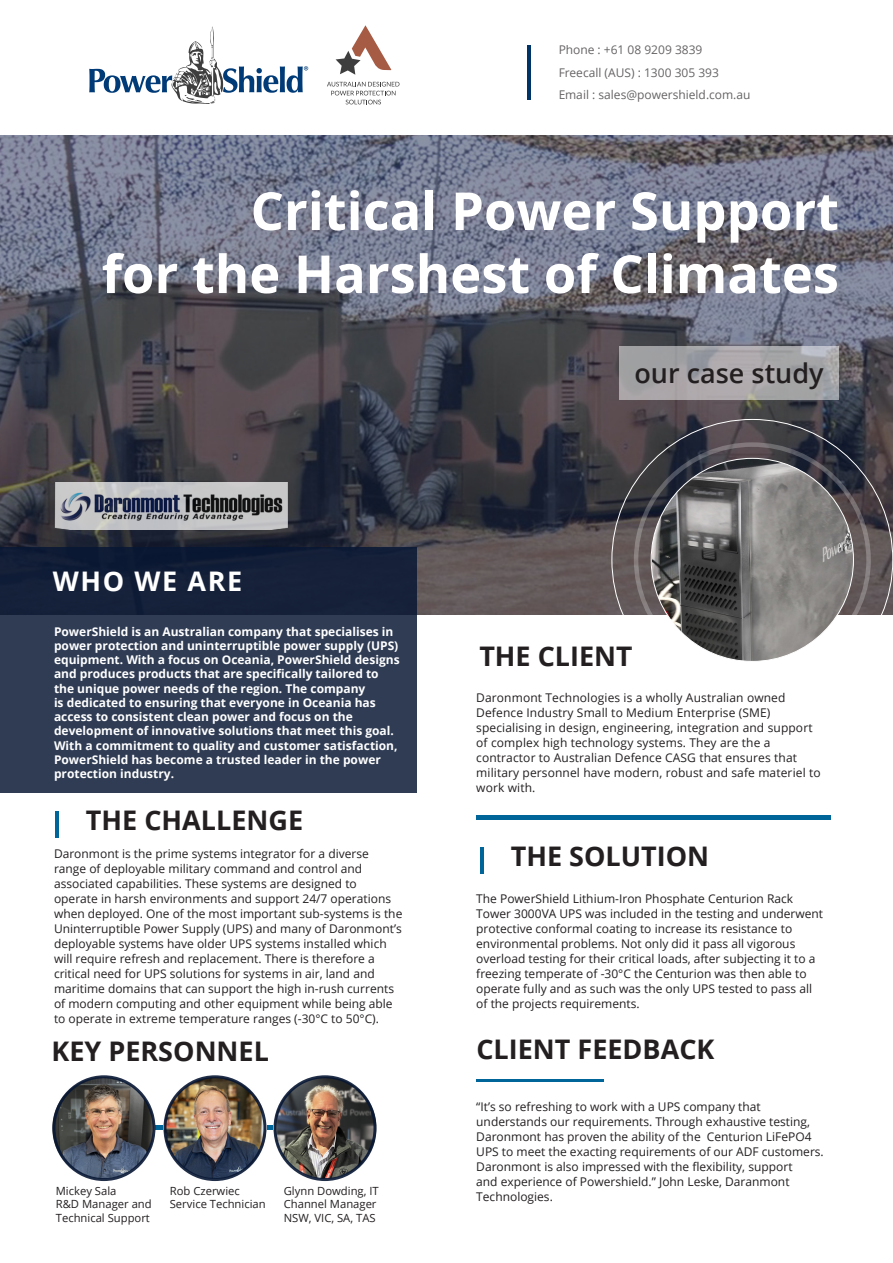
<style>
.page{position:relative;width:893px;height:1263px;background:#fff}
.page>*{position:absolute;margin:0;border:0;box-sizing:border-box;transform-origin:0 0}
.Open_Sans_Bold_Size{font:700 52.5px "Open Sans";color:#fff}
.Bold_Size_18pt_Lea_2{font:700 27px "Open Sans";color:#231f20}
.Semibold_Size_18pt_L{font:600 27px "Open Sans";color:#231f20}
.Bold_Size_18pt_Lea_2-2{font:700 27px "Open Sans";letter-spacing:.06em;color:#fff}
.GREP_Style{font:12px/15px "Open Sans";color:#231f20}
.t1{font:700 12px/14.2px "Open Sans";color:#fff}
.t2{font:11.25px/13.5px "Open Sans";color:#231f20}
</style>
<div class="page">
<hr style="left:54px;top:1126px;width:323px;height:4px;background:#069">
<hr style="left:527px;top:45px;width:3px;height:55px;background:#036">
<svg style="left:0;top:136px;width:893px;height:479px;background:#595966"></svg>
<svg style="left:0;top:548px;width:417px;height:245px;background:#27344c"></svg>
<div style="left:476px;top:815px;width:355px;height:5px;background:#069"></div>
<hr style="left:55px;top:811px;width:4px;height:27px;background:#069">
<svg style="left:619px;top:346px;width:220px;height:53px;background:#a6a4a7"></svg>
<hr style="left:476px;top:1079px;width:128px;height:3px;background:#069">
<svg style="left:89px;top:26px;width:219px;height:78px"></svg>
<svg style="left:336px;top:25px;width:55px;height:50px"></svg>
<svg style="left:327px;top:82px;width:72px;height:22px"></svg>
<img style="left:48px;top:482px;width:247px;height:47px">
<hr style="left:480px;top:847px;width:4px;height:27px;background:#069">
<img style="left:652px;top:458px;width:201px;height:202px">
<img style="left:277px;top:1076px;width:100px;height:103px">
<img style="left:167px;top:1076px;width:100px;height:103px">
<img style="left:52px;top:1076px;width:103px;height:103px">
<div style="left:52px;top:1075px;width:103px;height:106px;border:3px solid #081734;border-radius:50%"></div>
<div style="left:163px;top:1075px;width:103px;height:106px;border:3px solid #081734;border-radius:50%"></div>
<div style="left:273px;top:1075px;width:103px;height:106px;border:3px solid #081734;border-radius:50%"></div>
<p class="GREP_Style" style="left:558px;top:38px;width:194px;line-height:22.5px">Phone : +61 08 9209 3839<br>Freecall (AUS) : 1300 305 393<br>Email : sales@powershield.com.au</p>
<p class="Open_Sans_Bold_Size" style="left:251px;top:174px;width:590px">Critical Power Support</p>
<p class="Open_Sans_Bold_Size" style="left:102px;top:237px;width:739px">for the Harshest of Climates</p>
<p class="Bold_Size_18pt_Lea_2-2" style="left:53px;top:562px;width:191px">WHO WE ARE</p>
<p class="t1" style="left:54px;top:624px;width:347px">PowerShield is an Australian company that specialises in power protection and uninterruptible power supply (UPS) equipment. With a focus on Oceania, PowerShield designs and produces products that are specifically tailored to the unique power needs of the region. The company<br>is dedicated to ensuring that everyone in Oceania has access to consistent clean power and focus on the development of innovative solutions that meet this goal.<br>With a commitment to quality and customer satisfaction, PowerShield has become a trusted leader in the power protection industry.</p>
<p class="Bold_Size_18pt_Lea_2" style="left:86px;top:801px;width:219px">THE CHALLENGE</p>
<p class="GREP_Style" style="left:54px;top:846px;width:350px">Daronmont is the prime systems integrator for a diverse range of deployable military command and control and associated capabilities. These systems are designed to operate in harsh environments and support 24/7 operations when deployed. One of the most important sub-systems is the Uninterruptible Power Supply (UPS) and many of Daronmont’s deployable systems have older UPS systems installed which will require refresh and replacement. There is therefore a critical need for UPS solutions for systems in air, land and maritime domains that can support the high in-rush currents of modern computing and other equipment while being able to operate in extreme temperature ranges (-30°C to 50°C).</p>
<p class="Semibold_Size_18pt_L" style="left:634px;top:355px;width:191px">our case study</p>
<p class="Bold_Size_18pt_Lea_2" style="left:479px;top:637px;width:154px">THE CLIENT</p>
<p class="GREP_Style" style="left:476px;top:689px;width:346px">Daronmont Technologies is a wholly Australian owned Defence Industry Small to Medium Enterprise (SME) specialising in design, engineering, integration and support of complex high technology systems. They are the a contractor to Australian Defence CASG that ensures that military personnel have modern, robust and safe materiel to work with.</p>
<p class="Bold_Size_18pt_Lea_2" style="left:511px;top:837px;width:200px">THE SOLUTION</p>
<p class="GREP_Style" style="left:476px;top:891px;width:348px">The PowerShield Lithium-Iron Phosphate Centurion Rack Tower 3000VA UPS was included in the testing and underwent protective conformal coating to increase its resistance to environmental problems. Not only did it pass all vigorous overload testing for their critical loads, after subjecting it to a freezing temperate of -30°C the Centurion was then able to operate fully and as such was the only UPS tested to pass all of the projects requirements.</p>
<p class="Bold_Size_18pt_Lea_2" style="left:51px;top:1032px;width:219px">KEY PERSONNEL</p>
<p class="Bold_Size_18pt_Lea_2" style="left:476px;top:1030px;width:240px">CLIENT FEEDBACK</p>
<p class="t2" style="left:56px;top:1184px;width:62px">Mickey Sala</p>
<p class="t2" style="left:56px;top:1197px;width:97px">R&amp;D Manager and<br>Technical Support</p>
<p class="t2" style="left:170px;top:1184px;width:97px">Rob Czerwiec<br>Service Technician</p>
<p class="t2" style="left:284px;top:1184px;width:97px">Glynn Dowding, IT<br>Channel Manager<br>NSW, VIC, SA, TAS</p>
<p class="GREP_Style" style="left:476px;top:1099px;width:349px">“It’s so refreshing to work with a UPS company that understands our requirements. Through exhaustive testing, Daronmont has proven the ability of the Centurion LiFePO4<br>UPS to meet the exacting requirements of our ADF customers.<br>Daronmont is also impressed with the flexibility, support<br>and experience of Powershield.” John Leske, Daranmont Technologies.</p>
</div>
